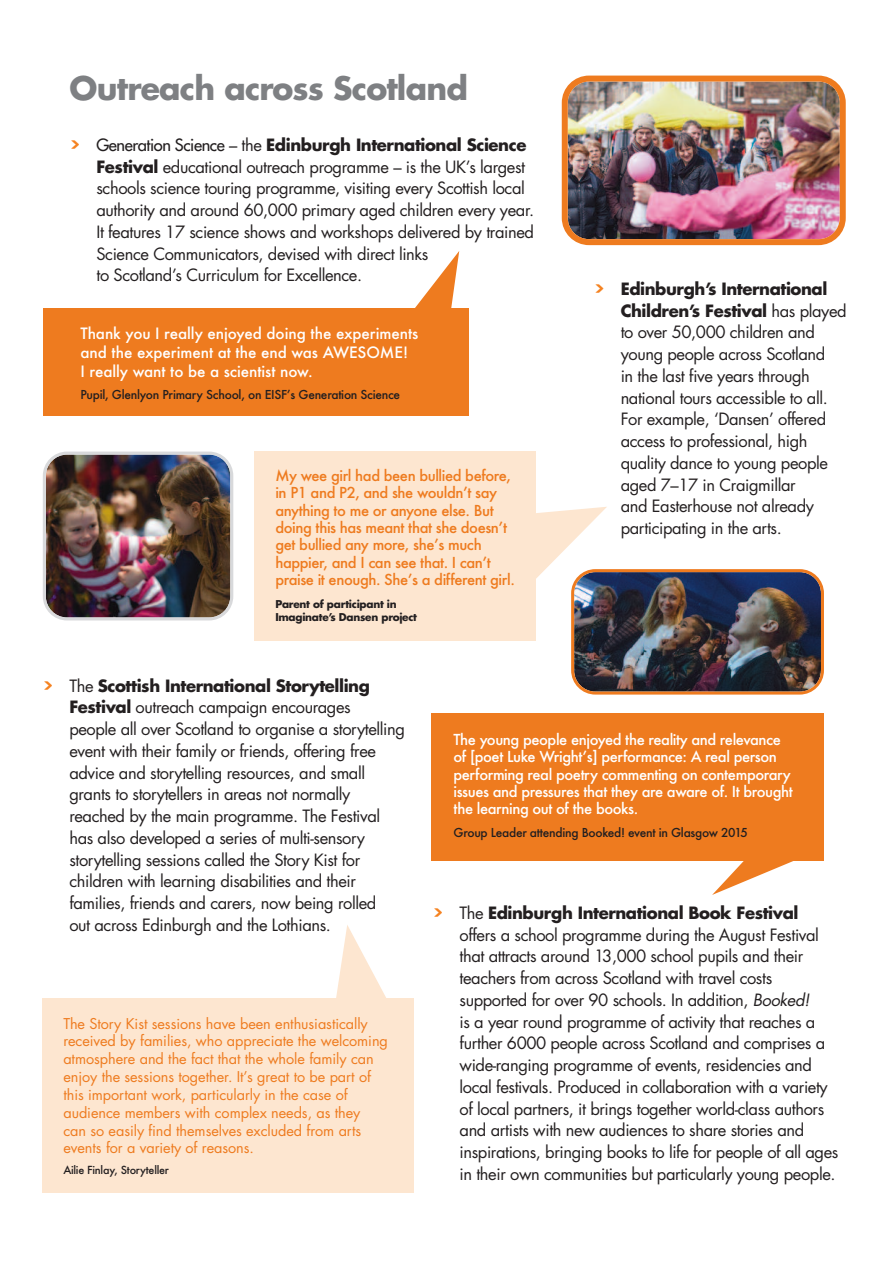
<style>
.page{position:relative;width:893px;height:1263px;background:#fff}
.page>*{position:absolute;margin:0;border:0;box-sizing:border-box;transform-origin:0 0}
.t1{font:700 31.5px "Futura";letter-spacing:-.025em;color:#7e8083}
.t2{font:16.5px/21.8px "Futura";letter-spacing:-.025em;color:#231f20}
.t3{font:500 15.15px/19px "Futura";letter-spacing:-.005em;color:#fff}
.t4{font:500 14.7px/17.4px "Futura";letter-spacing:-.03em;color:#ee7b1f}
.t5{font:500 14.7px/17.4px "Futura";letter-spacing:-.03em;color:#fff}
.t6{font:14.55px/17.9px "Futura";letter-spacing:-.005em;color:#ee7b1f}
.t7{font:500 12px "Futura";letter-spacing:-.025em;color:#231f20}
.t8{font:500 10.8px "Futura";letter-spacing:-.025em;color:#231f20}
.t9{font:700 10.5px/13.8px "Futura";letter-spacing:-.025em;color:#231f20}
.s1{font-family:"Neo Sans";font-weight:900;color:#f58220}
.s2{font-style:inherit}
.s3{font-weight:700}
.s4{font-family:"Futura Std";font-style:italic}
</style>
<div class="page">
<div style="left:43px;top:308px;width:426px;height:108px;background:#ee7b1f"></div>
<div style="left:42px;top:998px;width:371px;height:195px;background:#fde6d0"></div>
<img style="left:562px;top:76px;width:284px;height:169px">
<img style="left:43px;top:452px;width:190px;height:168px">
<div style="left:254px;top:451px;width:281px;height:190px;background:#fde6d0"></div>
<img style="left:535px;top:507px;width:289px;height:188px">
<div style="left:431px;top:713px;width:393px;height:148px;background:#ee7b1f"></div>
<svg style="left:415px;top:251px;width:44px;height:57px"></svg>
<svg style="left:712px;top:861px;width:81px;height:34px"></svg>
<svg style="left:336px;top:925px;width:50px;height:73px"></svg>
<h1 class="t1" style="left:70px;top:74px;width:400px">Outreach across Scotland</h1>
<p class="t2" style="left:96px;top:135px;width:439px;text-indent:-27px"><span class="s1">&gt;</span> <span class="s2">Generation Science</span> – the <span class="s3">Edinburgh International Science Festival</span> educational outreach programme – is the UK’s largest schools science touring programme, visiting every Scottish local authority and around 60,000 primary aged children every year.<br>It features 17 science shows and workshops delivered by trained Science Communicators, devised with direct links<br>to Scotland’s Curriculum for Excellence.</p>
<p class="t3" style="left:80px;top:324px;width:339px">Thank you I really enjoyed doing the experiments and the experiment at the end was AWESOME!<br>I really want to be a scientist now.</p>
<p class="t7" style="left:80px;top:388px;width:321px">Pupil, Glenlyon Primary School, on EISF’s Generation Science</p>
<p class="t4" style="left:275px;top:467px;width:241px">My wee girl had been bullied before, in P1 and P2, and she wouldn’t say anything to me or anyone else. But doing this has meant that she doesn’t get bullied any more, she’s much happier, and I can see that. I can’t praise it enough. She’s a different girl.</p>
<p class="t9" style="left:275px;top:598px;width:143px">Parent of participant in<br>Imaginate’s Dansen project</p>
<p class="t2" style="left:621px;top:279px;width:228px;text-indent:-27px"><span class="s1">&gt;</span> <span class="s3">Edinburgh’s International<br>Children’s Festival</span> has played to over 50,000 children and young people across Scotland<br>in the last five years through national tours accessible to all.<br>For example, ‘Dansen’ offered access to professional, high quality dance to young people aged 7–17 in Craigmillar<br>and Easterhouse not already participating in the arts.</p>
<p class="t2" style="left:69px;top:676px;width:337px;text-indent:-27px"><span class="s1">&gt;</span> The <span class="s3">Scottish International Storytelling Festival</span> outreach campaign encourages<br>people all over Scotland to organise a storytelling event with their family or friends, offering free advice and storytelling resources, and small grants to storytellers in areas not normally reached by the main programme. The Festival has also developed a series of multi-sensory storytelling sessions called the Story Kist for children with learning disabilities and their families, friends and carers, now being rolled<br>out across Edinburgh and the Lothians.</p>
<p class="t6" style="left:63px;top:1015px;width:326px">The Story Kist sessions have been enthusiastically received by families, who appreciate the welcoming atmosphere and the fact that the whole family can enjoy the sessions together. It’s great to be part of this important work, particularly in the case of audience members with complex needs, as they<br>can so easily find themselves excluded from arts events for a variety of reasons.</p>
<p class="t8" style="left:63px;top:1164px;width:107px">Ailie Finlay, Storyteller</p>
<p class="t5" style="left:454px;top:731px;width:341px">The young people enjoyed the reality and relevance of [poet Luke Wright’s] performance: A real person performing real poetry commenting on contemporary issues and pressures that they are aware of. It brought the learning out of the books.</p>
<p class="t7" style="left:454px;top:825px;width:296px">Group Leader attending Booked! event in Glasgow 2015</p>
<p class="t2" style="left:460px;top:903px;width:380px;text-indent:-27px"><span class="s1">&gt;</span> The <span class="s3">Edinburgh International Book Festival </span>offers a school programme during the August Festival that attracts around 13,000 school pupils and their teachers from across Scotland with travel costs supported for over 90 schools. In addition, <span class="s4">Booked!<br></span>is a year round programme of activity that reaches a further 6000 people across Scotland and comprises a wide-ranging programme of events, residencies and local festivals. Produced in collaboration with a variety of local partners, it brings together world-class authors and artists with new audiences to share stories and inspirations, bringing books to life for people of all ages in their own communities but particularly young people.</p>
</div>
